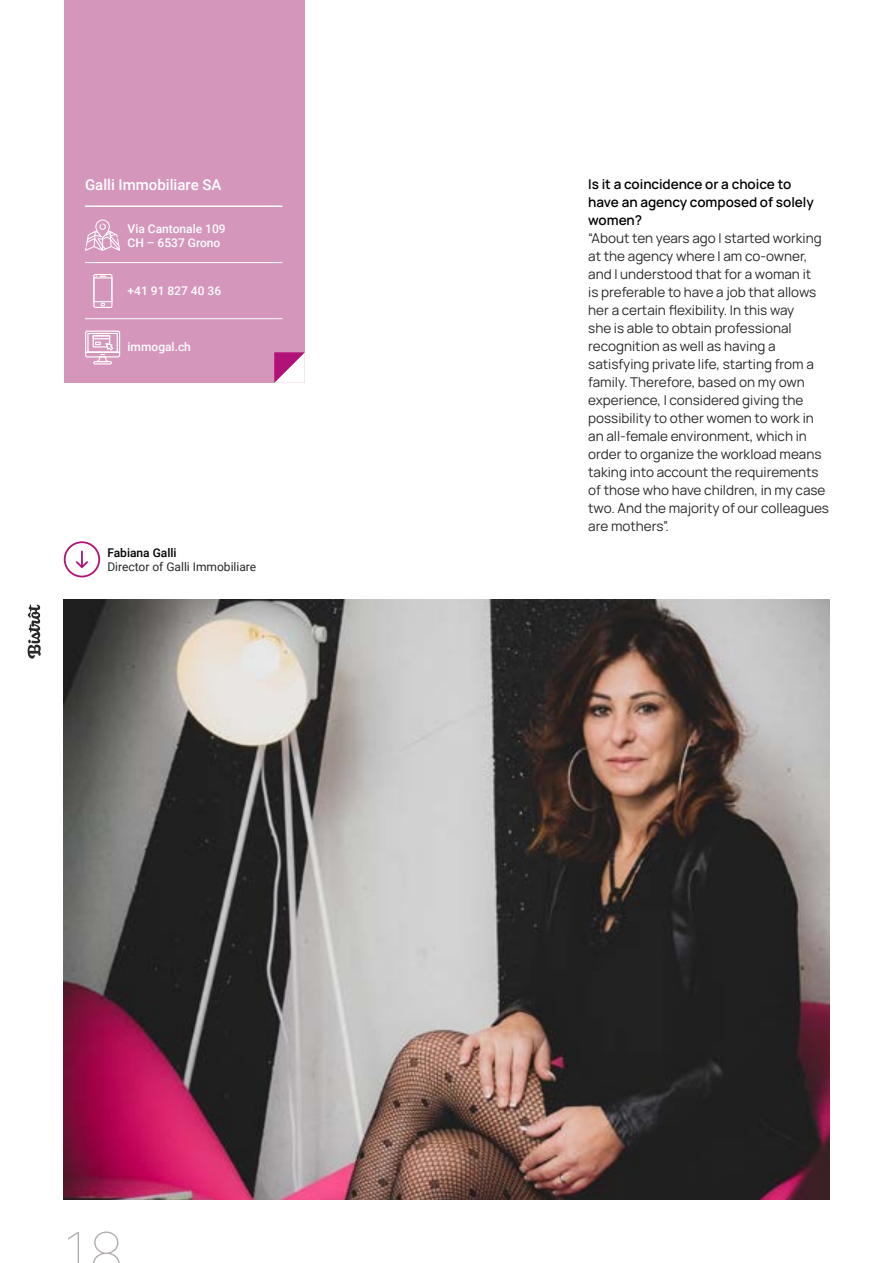
<style>
.page{position:relative;width:893px;height:1263px;background:#fff}
.page>*{position:absolute;margin:0;border:0;box-sizing:border-box;transform-origin:0 0}
.t1{font:100 60px "Inter";color:#b0abad}
.t2{font:500 15px "Roboto";color:#fff}
.t3{font:13.5px/18px "Manrope";color:#2a292a}
.t4{font:600 13.5px/18px "Manrope";color:#000}
.t5{font:500 12px/14.4px "Roboto";color:#fff}
.t6{font:12px "Roboto";color:#2a292a}
.t7{font:500 12px "Roboto";color:#000}
</style>
<div class="page">
<svg style="left:28px;top:604px;width:13px;height:55px"></svg>
<div style="left:65px;top:0;width:240px;height:383px;background:#d596bb"></div>
<img style="left:64px;top:600px;width:765px;height:599px">
<svg style="left:64px;top:541px;width:36px;height:36px"></svg>
<hr style="left:93px;top:361px;width:19px;height:3px;background:#fff;border-radius:2px">
<svg style="left:85px;top:331px;width:35px;height:32px"></svg>
<svg style="left:85px;top:219px;width:35px;height:32px"></svg>
<svg style="left:93px;top:274px;width:19px;height:34px"></svg>
<hr style="left:85px;top:205px;width:197px;height:2px;background:#fff">
<hr style="left:85px;top:262px;width:197px;height:1px;background:#fff">
<hr style="left:85px;top:318px;width:197px;height:1px;background:#fff">
<svg style="left:274px;top:352px;width:31px;height:31px"></svg>
<p class="t2" style="left:85px;top:174px;width:138px">Galli Immobiliare SA</p>
<p class="t5" style="left:128px;top:221px;width:100px">Via Cantonale 109<br>CH – 6537 Grono</p>
<p class="t5" style="left:128px;top:283px;width:95px">+41 91 827 40 36</p>
<p class="t5" style="left:128px;top:339px;width:65px">immogal.ch</p>
<p class="t7" style="left:107px;top:544px;width:71px">Fabiana Galli</p>
<p class="t6" style="left:107px;top:558px;width:150px">Director of Galli Immobiliare</p>
<h1 class="t1" style="left:64px;top:1210px;width:62px">18</h1>
<p class="t4" style="left:588px;top:174px;width:227px">Is it a coincidence or a choice to have an agency composed of solely women?</p>
<p class="t3" style="left:588px;top:228px;width:242px">“About ten years ago I started working at the agency where I am co-owner, and I understood that for a woman it<br>is preferable to have a job that allows her a certain flexibility. In this way<br>she is able to obtain professional recognition as well as having a satisfying private life, starting from a family. Therefore, based on my own experience, I considered giving the possibility to other women to work in an all-female environment, which in order to organize the workload means taking into account the requirements of those who have children, in my case two. And the majority of our colleagues are mothers”.</p>
</div>
